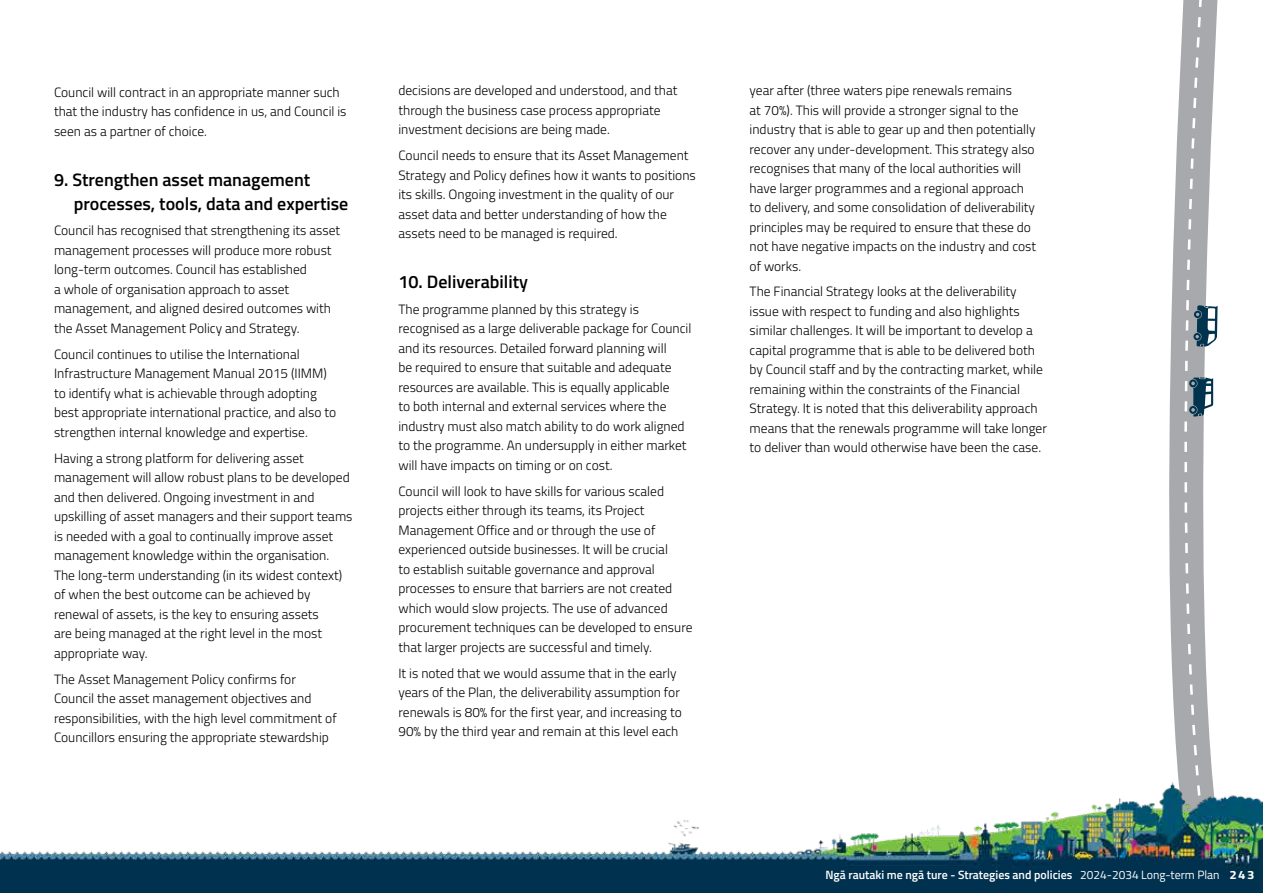
<style>
.page{position:relative;width:1263px;height:893px;background:#fff}
.page>*{position:absolute;margin:0;border:0;box-sizing:border-box;transform-origin:0 0}
.t1{font:600 18px/24px "Titillium";color:#000}
.t2{font:300 13.5px/19.5px "Titillium";color:#000}
.t3{font:600 12px "Titillium";color:#fff}
.s1{font-weight:400}
.s2{font-weight:700}
</style>
<div class="page">
<svg style="left:1169px;top:0;width:49px;height:775px"></svg>
<img style="left:0;top:775px;width:1263px;height:118px">
<svg style="left:1189px;top:378px;width:24px;height:39px"></svg>
<svg style="left:1193px;top:305px;width:24px;height:42px"></svg>
<p class="t2" style="left:54px;top:82px;width:294px">Council will contract in an appropriate manner such that the industry has confidence in us, and Council is seen as a partner of choice.</p>
<h1 class="t1" style="left:74px;top:166px;width:276px;text-indent:-20px">9. Strengthen asset management processes, tools, data and expertise</h1>
<p class="t2" style="left:54px;top:220px;width:288px">Council has recognised that strengthening its asset management processes will produce more robust long-term outcomes. Council has established<br>a whole of organisation approach to asset management, and aligned desired outcomes with the Asset Management Policy and Strategy.</p>
<p class="t2" style="left:54px;top:344px;width:284px">Council continues to utilise the International Infrastructure Management Manual 2015 (IIMM) to identify what is achievable through adopting best appropriate international practice, and also to strengthen internal knowledge and expertise.</p>
<p class="t2" style="left:54px;top:447px;width:300px">Having a strong platform for delivering asset management will allow robust plans to be developed and then delivered. Ongoing investment in and upskilling of asset managers and their support teams is needed with a goal to continually improve asset management knowledge within the organisation.<br>The long-term understanding (in its widest context) of when the best outcome can be achieved by renewal of assets, is the key to ensuring assets<br>are being managed at the right level in the most appropriate way.</p>
<p class="t2" style="left:54px;top:668px;width:284px">The Asset Management Policy confirms for Council the asset management objectives and responsibilities, with the high level commitment of Councillors ensuring the appropriate stewardship</p>
<p class="t2" style="left:398px;top:80px;width:280px">decisions are developed and understood, and that through the business case process appropriate investment decisions are being made.</p>
<p class="t2" style="left:398px;top:145px;width:299px">Council needs to ensure that its Asset Management Strategy and Policy defines how it wants to positions its skills. Ongoing investment in the quality of our asset data and better understanding of how the assets need to be managed is required.</p>
<h1 class="t1" style="left:398px;top:269px;width:131px">10. Deliverability</h1>
<p class="t2" style="left:398px;top:299px;width:294px">The programme planned by this strategy is recognised as a large deliverable package for Council and its resources. Detailed forward planning will<br>be required to ensure that suitable and adequate resources are available. This is equally applicable<br>to both internal and external services where the industry must also match ability to do work aligned to the programme. An undersupply in either market will have impacts on timing or on cost.</p>
<p class="t2" style="left:398px;top:481px;width:296px">Council will look to have skills for various scaled projects either through its teams, its Project Management Office and or through the use of experienced outside businesses. It will be crucial<br>to establish suitable governance and approval processes to ensure that barriers are not created which would slow projects. The use of advanced procurement techniques can be developed to ensure that larger projects are successful and timely.</p>
<p class="t2" style="left:398px;top:662px;width:285px">It is noted that we would assume that in the early years of the Plan, the deliverability assumption for renewals is 80% for the first year, and increasing to 90% by the third year and remain at this level each</p>
<p class="t2" style="left:749px;top:80px;width:288px">year after (three waters pipe renewals remains<br>at 70%). This will provide a stronger signal to the industry that is able to gear up and then potentially recover any under-development. This strategy also recognises that many of the local authorities will have larger programmes and a regional approach to delivery, and some consolidation of deliverability principles may be required to ensure that these do not have negative impacts on the industry and cost of works.</p>
<p class="t2" style="left:749px;top:281px;width:299px">The Financial Strategy looks at the deliverability issue with respect to funding and also highlights similar challenges. It will be important to develop a capital programme that is able to be delivered both by Council staff and by the contracting market, while remaining within the constraints of the Financial Strategy. It is noted that this deliverability approach means that the renewals programme will take longer to deliver than would otherwise have been the case.</p>
<p class="t3" style="left:825px;top:866px;width:430px">Ngā rautaki me ngā ture - Strategies and policies <span class="s1">2024-2034 Long-term Plan</span> <span class="s2">243</span></p>
</div>
